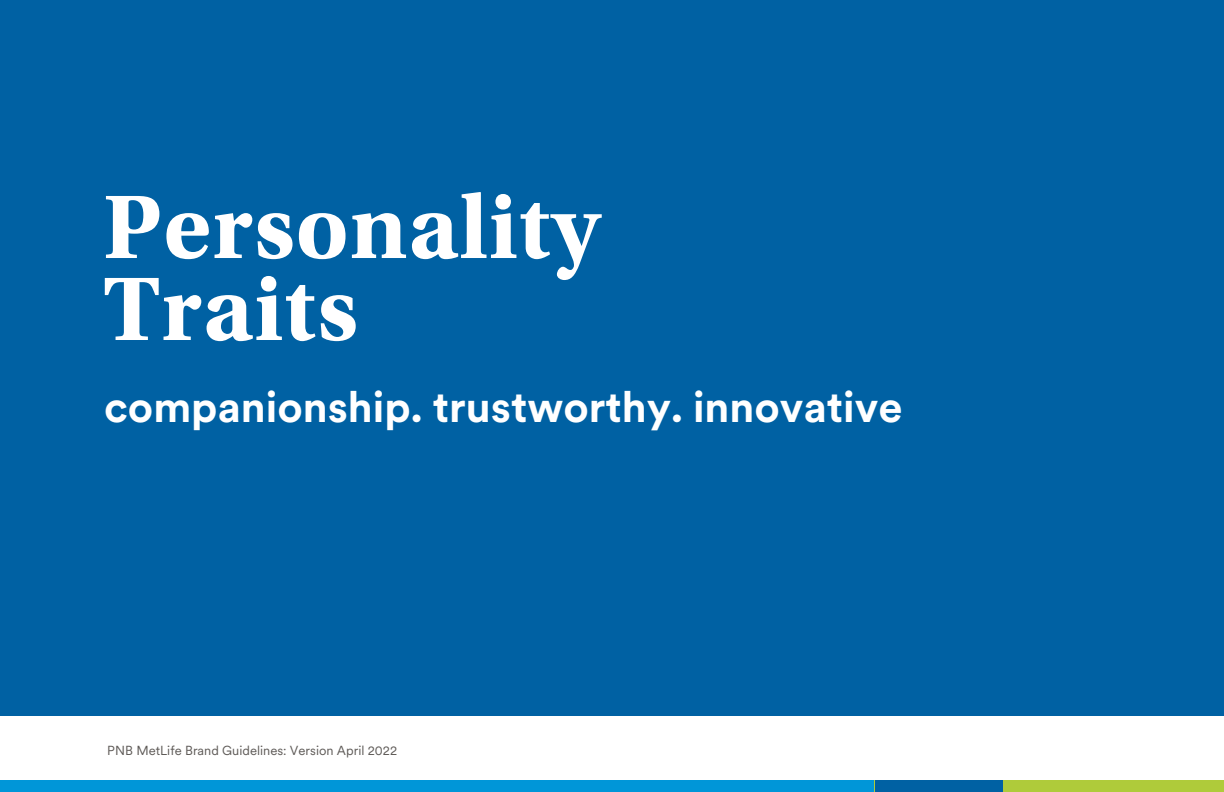
<style>
.page{position:relative;width:1224px;height:792px;background:#fff}
.page>*{position:absolute;margin:0;border:0;box-sizing:border-box;transform-origin:0 0}
.t1{font:700 95px/82px "Utopia Std";letter-spacing:.01em;color:#fff}
.t2{font:700 43px "Met Life Circular";color:#fff}
.t3{font:13px "Met Life Circular";color:#5e5a57}
</style>
<div class="page">
<div style="left:0;top:0;width:1223px;height:715px;background:#0061a3"></div>
<div style="left:1px;top:781px;width:1002px;height:11px;background:#0096d8"></div>
<div style="left:875px;top:781px;width:349px;height:11px;background:#afcb3a"></div>
<div style="left:875px;top:781px;width:128px;height:11px;background:#0061a3"></div>
<h1 class="t1" style="left:103px;top:187px;width:498px">Personality<br>Traits</h1>
<h2 class="t2" style="left:104px;top:377px;width:800px">companionship. trustworthy. innovative</h2>
<p class="t3" style="left:107px;top:741px;width:291px">PNB MetLife Brand Guidelines: Version April 2022</p>
</div>
